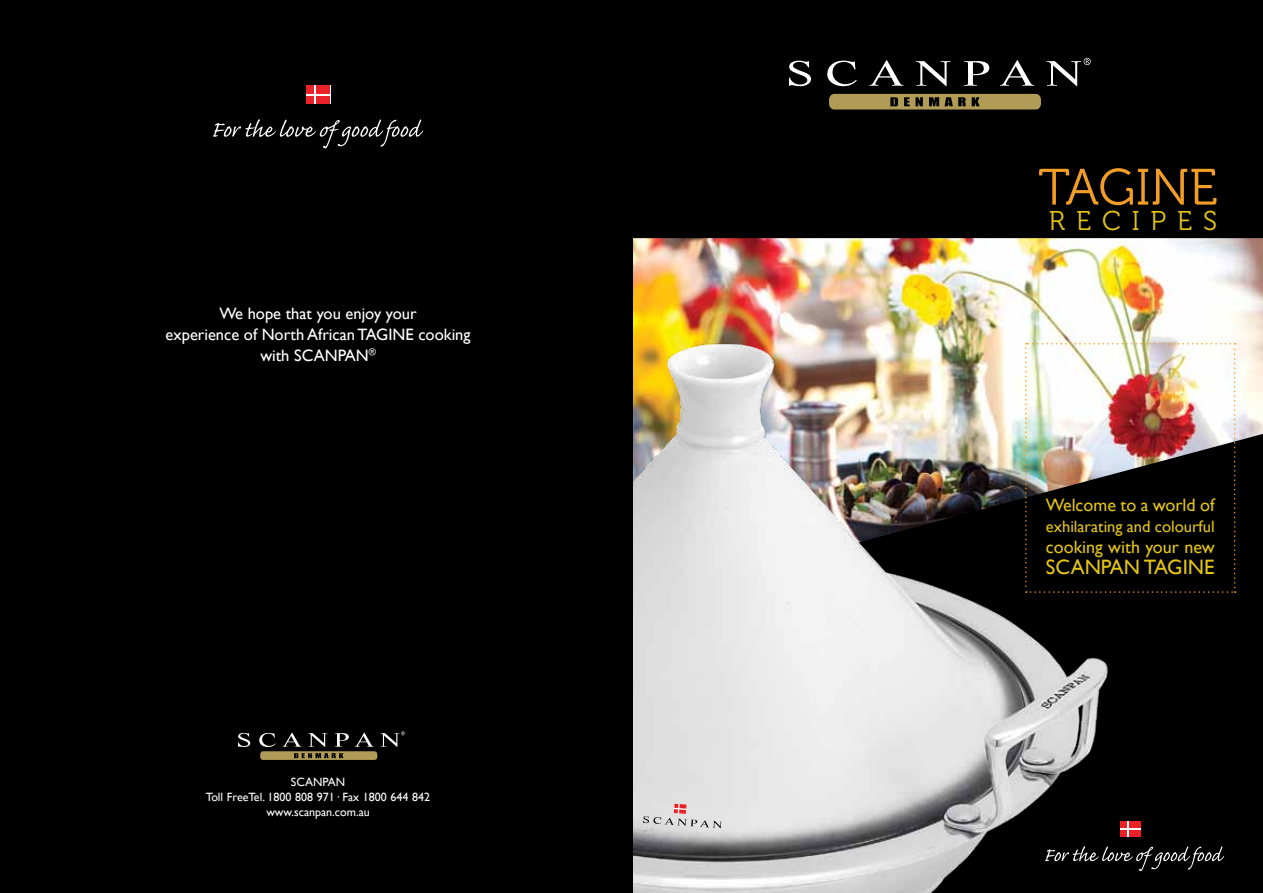
<style>
.page{position:relative;width:1263px;height:893px;background:#fff}
.page>*{position:absolute;margin:0;border:0;box-sizing:border-box;transform-origin:0 0}
.t1{font:51px "Museo 300";color:#f29d25}
.t2{font:27.15px "Museo 300";letter-spacing:.4em;color:#e4c515}
.t3{font:20.85px "Gill Sans";color:#e4c515}
.t4{font:18px "Gill Sans";color:#e4c515}
.t5{font:16.5px/21px "Gill Sans";color:#fff;text-align:center}
.t6{font:16.5px "Gill Sans";color:#e4c515}
.t7{font:12px/15px "Gill Sans";color:#fff;text-align:center}
</style>
<div class="page">
<div style="left:633px;top:0;width:630px;height:893px;background:#000"></div>
<img style="left:633px;top:238px;width:630px;height:355px">
<img style="left:633px;top:335px;width:483px;height:558px">
<div style="left:0;top:0;width:633px;height:893px;background:#000"></div>
<div style="left:260px;top:751px;width:117px;height:9px;background:#b09c56;border-radius:3px"></div>
<svg style="left:238px;top:733px;width:12px;height:14px"></svg>
<svg style="left:259px;top:733px;width:17px;height:14px"></svg>
<svg style="left:283px;top:733px;width:18px;height:14px"></svg>
<svg style="left:308px;top:733px;width:19px;height:14px"></svg>
<svg style="left:335px;top:733px;width:14px;height:14px"></svg>
<svg style="left:355px;top:733px;width:18px;height:14px"></svg>
<svg style="left:380px;top:731px;width:25px;height:16px"></svg>
<svg style="left:294px;top:753px;width:49px;height:5px"></svg>
<svg style="left:306px;top:85px;width:24px;height:19px"></svg>
<div style="left:306px;top:85px;width:8px;height:8px;background:#ec2027"></div>
<div style="left:316px;top:85px;width:14px;height:8px;background:#ec2027"></div>
<div style="left:316px;top:96px;width:14px;height:8px;background:#ec2027"></div>
<div style="left:306px;top:96px;width:8px;height:8px;background:#ec2027"></div>
<div style="left:829px;top:94px;width:212px;height:16px;background:#b09c56;border-radius:6px"></div>
<svg style="left:789px;top:61px;width:22px;height:25px"></svg>
<svg style="left:827px;top:61px;width:30px;height:25px"></svg>
<svg style="left:869px;top:60px;width:34px;height:26px"></svg>
<svg style="left:916px;top:61px;width:34px;height:25px"></svg>
<svg style="left:964px;top:61px;width:25px;height:25px"></svg>
<svg style="left:1000px;top:60px;width:34px;height:26px"></svg>
<svg style="left:1046px;top:58px;width:45px;height:28px"></svg>
<svg style="left:890px;top:97px;width:8px;height:9px"></svg>
<svg style="left:904px;top:97px;width:19px;height:9px"></svg>
<svg style="left:929px;top:97px;width:36px;height:9px"></svg>
<svg style="left:972px;top:97px;width:8px;height:9px"></svg>
<svg style="left:1120px;top:821px;width:20px;height:16px"></svg>
<div style="left:1120px;top:821px;width:6px;height:7px;background:#ec2027"></div>
<div style="left:1129px;top:821px;width:11px;height:7px;background:#ec2027"></div>
<div style="left:1129px;top:830px;width:11px;height:7px;background:#ec2027"></div>
<div style="left:1120px;top:830px;width:6px;height:7px;background:#ec2027"></div>
<svg style="left:1045px;top:846px;width:179px;height:25px"></svg>
<img style="left:1025px;top:343px;width:211px;height:250px">
<svg style="left:643px;top:804px;width:79px;height:25px"></svg>
<svg style="left:213px;top:119px;width:210px;height:29px"></svg>
<p class="t5" style="left:166px;top:302px;width:306px">We hope that you enjoy your<br>experience of North African TAGINE cooking with SCANPAN<sup>®</sup></p>
<p class="t7" style="left:206px;top:775px;width:226px">SCANPAN<br>Toll FreeTel. 1800 808 971· Fax 1800 644 842 www.scanpan.com.au</p>
<h1 class="t1" style="left:1038px;top:160px;width:181px">TAGINE</h1>
<h2 class="t2" style="left:1049px;top:206px;width:170px">RECIPES</h2>
<p class="t4" style="left:1046px;top:494px;width:170px">Welcome to a world of</p>
<p class="t6" style="left:1046px;top:517px;width:170px">exhilarating and colourful</p>
<p class="t4" style="left:1046px;top:536px;width:170px">cooking with your new</p>
<p class="t3" style="left:1046px;top:555px;width:170px">SCANPAN TAGINE</p>
</div>
